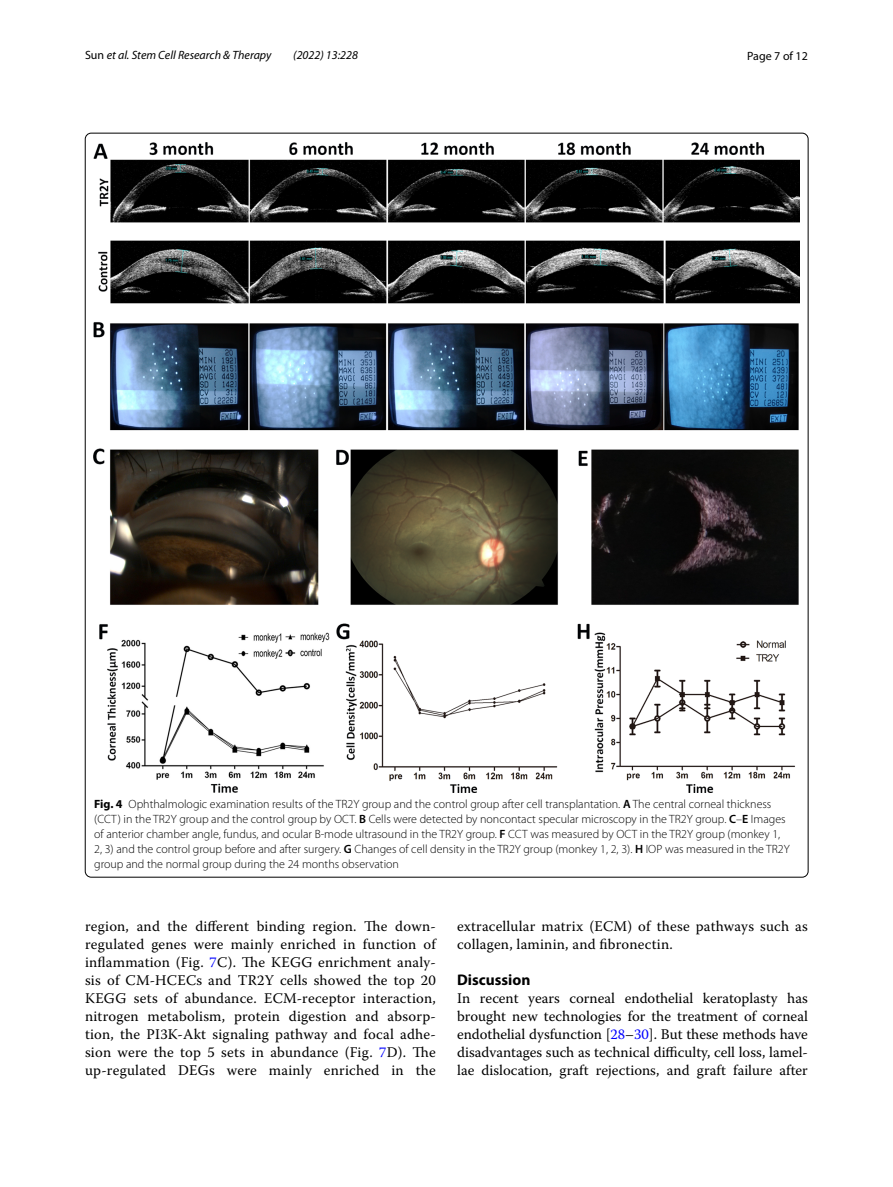
<style>
.page{position:relative;width:893px;height:1187px;background:#fff}
.page>*{position:absolute;margin:0;border:0;box-sizing:border-box;transform-origin:0 0}
.t1{font:700 15.45px "Myriad Pro";color:#000}
.t2{font:14.7px/18px "Warnock Pro";letter-spacing:.015em;color:#000;text-align:justify}
.t3{font:300 12px/15px "Myriad Pro";color:#000}
.t4{font:italic 12px "Myriad Pro";color:#000}
.t5{font:12px "Myriad Pro";color:#000}
.s1{font-style:normal}
.s2{font-weight:700}
.s3{font-weight:600}
.s4{color:#00f}
</style>
<div class="page">
<img style="left:94px;top:142px;width:706px;height:650px">
<p class="t4" style="left:85px;top:48px;width:188px"><span class="s1">Sun</span> et al. Stem Cell Research &amp; Therapy</p>
<p class="t4" style="left:293px;top:48px;width:66px">(2022) 13:228</p>
<p class="t5" style="left:747px;top:48px;width:62px">Page 7 of 12</p>
<p class="t3" style="left:94px;top:796px;width:697px"><span class="s2">Fig. 4</span> Ophthalmologic examination results of the TR2Y group and the control group after cell transplantation. <span class="s3">A</span> The central corneal thickness (CCT) in the TR2Y group and the control group by OCT. <span class="s3">B</span> Cells were detected by noncontact specular microscopy in the TR2Y group. <span class="s3">C</span>–<span class="s3">E</span> Images of anterior chamber angle, fundus, and ocular B-mode ultrasound in the TR2Y group. <span class="s3">F</span> CCT was measured by OCT in the TR2Y group (monkey 1, 2, 3) and the control group before and after surgery. <span class="s3">G</span> Changes of cell density in the TR2Y group (monkey 1, 2, 3). <span class="s3">H</span> IOP was measured in the TR2Y group and the normal group during the 24 months observation</p>
<p class="t2" style="left:85px;top:916px;width:352px">region, and the different binding region. The down&shy;regulated genes were mainly enriched in function of inflammation (Fig. <span class="s4">7</span>C). The KEGG enrichment analy&shy;sis of CM-HCECs and TR2Y cells showed the top 20<br>KEGG sets of abundance. ECM-receptor interaction, nitrogen metabolism, protein digestion and absorp&shy;tion, the PI3K-Akt signaling pathway and focal adhe&shy;sion were the top 5 sets in abundance (Fig. <span class="s4">7</span>D). The up-regulated DEGs were mainly enriched in the</p>
<p class="t2" style="left:457px;top:916px;width:352px">extracellular matrix (ECM) of these pathways such as collagen, laminin, and fibronectin.</p>
<p class="t1" style="left:457px;top:969px;width:75px">Discussion</p>
<p class="t2" style="left:457px;top:988px;width:352px">In recent years corneal endothelial keratoplasty has brought new technologies for the treatment of corneal endothelial dysfunction [<span class="s4">28</span>–<span class="s4">30</span>]. But these methods have disadvantages such as technical difficulty, cell loss, lamel&shy;lae dislocation, graft rejections, and graft failure after</p>
</div>
